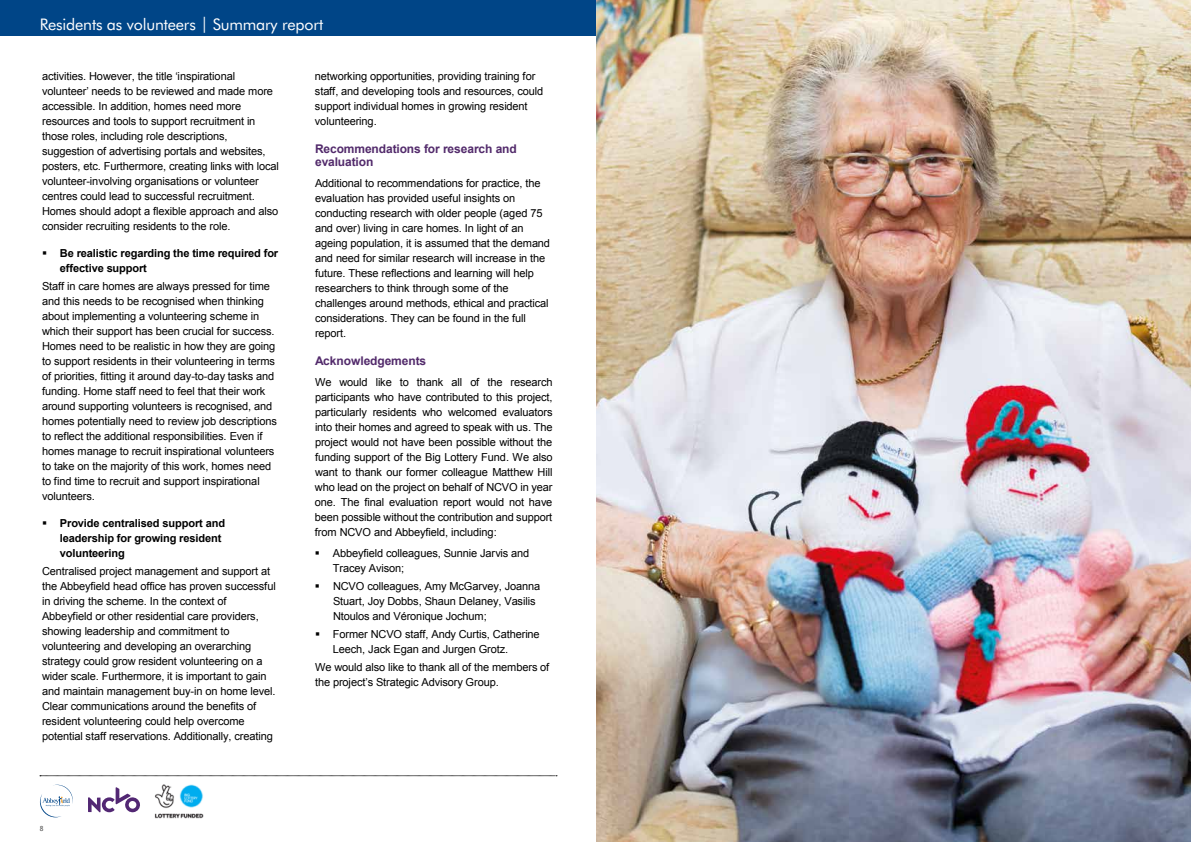
<style>
.page{position:relative;width:1191px;height:842px;background:#fff}
.page>*{position:absolute;margin:0;border:0;box-sizing:border-box;transform-origin:0 0}
.t1{font:16px "Futura BT";letter-spacing:-.01em;color:#fff}
.t2{font:700 12px/12.4px "Arial";letter-spacing:-.01em;color:#522a6b}
.t3{font:11px/15px "Arial";letter-spacing:-.015em;color:#000}
.t4{font:700 11px/15px "Arial";letter-spacing:-.015em;color:#000}
.t5{font:7px "Trebuchet MS";color:#575756}
</style>
<div class="page">
<img style="left:154px;top:784px;width:50px;height:35px">
<svg style="left:88px;top:787px;width:52px;height:26px"></svg>
<svg style="left:40px;top:785px;width:33px;height:32px"></svg>
<svg style="left:40px;top:775px;width:517px;height:1px"></svg>
<div style="left:0;top:0;width:1191px;height:35px;background:#004587"></div>
<img style="left:596px;top:0;width:595px;height:842px">
<h1 class="t1" style="left:40px;top:14px;width:285px">Residents as volunteers | Summary report</h1>
<p class="t3" style="left:42px;top:69px;width:238px">activities. However, the title ‘inspirational volunteer’ needs to be reviewed and made more accessible. In addition, homes need more resources and tools to support recruitment in those roles, including role descriptions, suggestion of advertising portals and websites, posters, etc. Furthermore, creating links with local volunteer-involving organisations or volunteer centres could lead to successful recruitment.<br>Homes should adopt a flexible approach and also consider recruiting residents to the role.</p>
<p class="t4" style="left:60px;top:246px;width:220px;text-indent:-18px">▪ Be realistic regarding the time required for effective support</p>
<p class="t3" style="left:42px;top:279px;width:236px">Staff in care homes are always pressed for time and this needs to be recognised when thinking about implementing a volunteering scheme in which their support has been crucial for success.<br>Homes need to be realistic in how they are going to support residents in their volunteering in terms of priorities, fitting it around day-to-day tasks and funding. Home staff need to feel that their work around supporting volunteers is recognised, and homes potentially need to review job descriptions to reflect the additional responsibilities. Even if homes manage to recruit inspirational volunteers to take on the majority of this work, homes need to find time to recruit and support inspirational volunteers.</p>
<p class="t4" style="left:60px;top:516px;width:167px;text-indent:-18px">▪ Provide centralised support and leadership for growing resident volunteering</p>
<p class="t3" style="left:42px;top:564px;width:235px">Centralised project management and support at the Abbeyfield head office has proven successful in driving the scheme. In the context of Abbeyfield or other residential care providers, showing leadership and commitment to volunteering and developing an overarching strategy could grow resident volunteering on a wider scale. Furthermore, it is important to gain and maintain management buy-in on home level.<br>Clear communications around the benefits of resident volunteering could help overcome potential staff reservations. Additionally, creating</p>
<p class="t5" style="left:40px;top:824px;width:5px">8</p>
<p class="t3" style="left:315px;top:69px;width:230px">networking opportunities, providing training for staff, and developing tools and resources, could support individual homes in growing resident volunteering.</p>
<p class="t2" style="left:315px;top:143px;width:203px">Recommendations for research and evaluation</p>
<p class="t3" style="left:315px;top:176px;width:237px">Additional to recommendations for practice, the evaluation has provided useful insights on conducting research with older people (aged 75 and over) living in care homes. In light of an ageing population, it is assumed that the demand and need for similar research will increase in the future. These reflections and learning will help researchers to think through some of the challenges around methods, ethical and practical considerations. They can be found in the full report.</p>
<p class="t2" style="left:315px;top:355px;width:113px">Acknowledgements</p>
<p class="t3" style="left:315px;top:375px;width:239px;text-align:justify">We would like to thank all of the research participants who have contributed to this project, particularly residents who welcomed evaluators into their homes and agreed to speak with us. The project would not have been possible without the funding support of the Big Lottery Fund. We also want to thank our former colleague Matthew Hill who lead on the project on behalf of NCVO in year one. The final evaluation report would not have been possible without the contribution and support from NCVO and Abbeyfield, including:</p>
<p class="t3" style="left:333px;top:546px;width:198px;text-indent:-18px">▪ Abbeyfield colleagues, Sunnie Jarvis and<br>Tracey Avison;</p>
<p class="t3" style="left:333px;top:579px;width:209px;text-indent:-18px">▪ NCVO colleagues, Amy McGarvey, Joanna<br>Stuart, Joy Dobbs, Shaun Delaney, Vasilis<br>Ntoulos and Véronique Jochum;</p>
<p class="t3" style="left:333px;top:627px;width:208px;text-indent:-18px">▪ Former NCVO staff, Andy Curtis, Catherine<br>Leech, Jack Egan and Jurgen Grotz.</p>
<p class="t3" style="left:315px;top:660px;width:236px">We would also like to thank all of the members of the project’s Strategic Advisory Group.</p>
</div>
